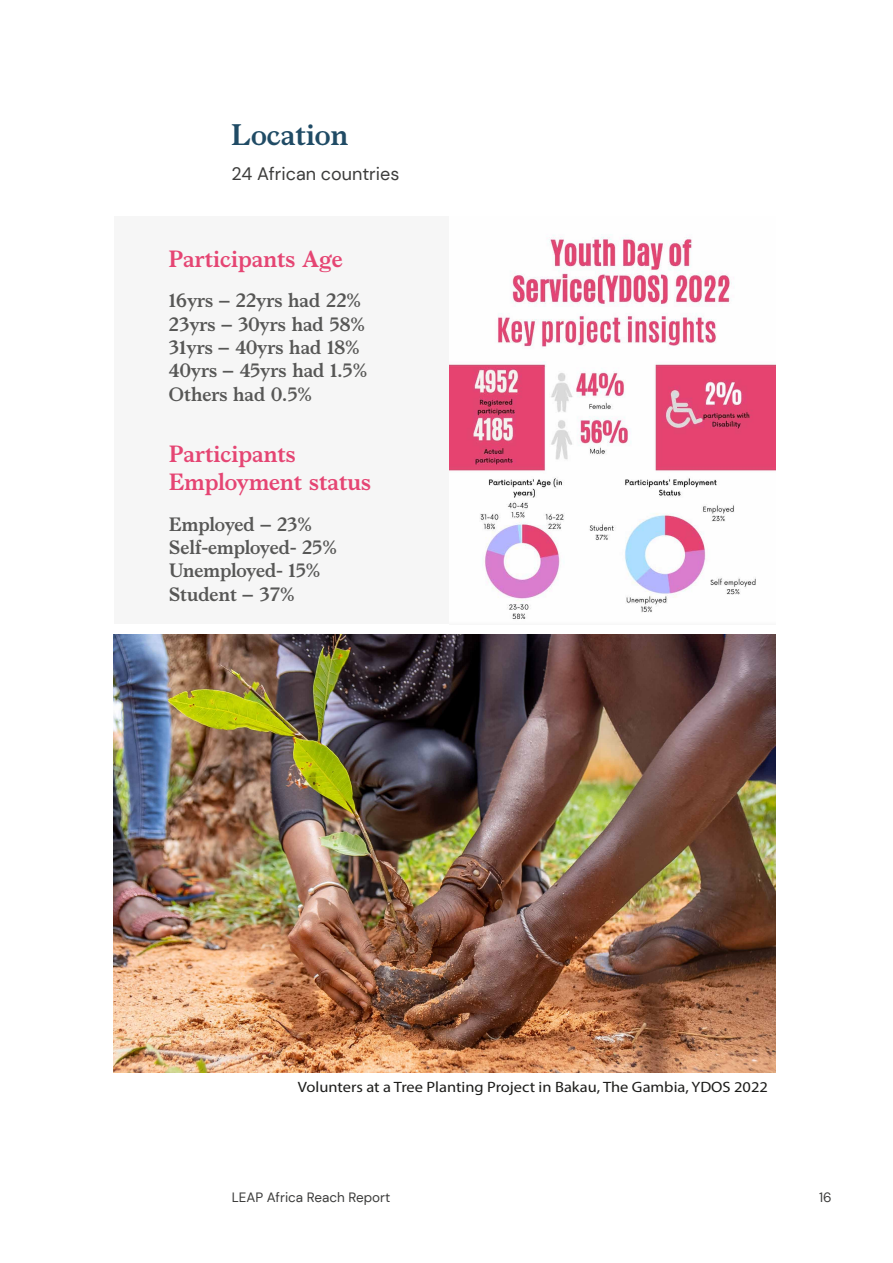
<style>
.page{position:relative;width:893px;height:1263px;background:#fff}
.page>*{position:absolute;margin:0;border:0;box-sizing:border-box;transform-origin:0 0}
.t1{font:700 30px "Bower";color:#204b65}
.t2{font:700 23.7px/28.5px "Bower";color:#e54573}
.t3{font:700 19.5px/23.4px "Bower";color:#575756}
.t4{font:18px "DM Sans";color:#3c3c3b}
.t5{font:15px "Myriad Pro";color:#1d1d1b;scale:1.1 1}
.t6{font:13.5px "DM Sans";color:#3c3c3b}
</style>
<div class="page">
<img style="left:113px;top:634px;width:663px;height:438px">
<div style="left:114px;top:216px;width:395px;height:408px;background:#f6f6f6"></div>
<img style="left:450px;top:234px;width:326px;height:385px">
<h1 class="t1" style="left:232px;top:112px;width:118px">Location</h1>
<p class="t4" style="left:232px;top:162px;width:169px">24 African countries</p>
<p class="t2" style="left:169px;top:243px;width:176px">Participants Age</p>
<p class="t3" style="left:169px;top:287px;width:200px">16yrs – 22yrs had 22%<br>23yrs – 30yrs had 58%<br>31yrs – 40yrs had 18%<br>40yrs – 45yrs had 1.5%<br>Others had 0.5%</p>
<p class="t2" style="left:169px;top:437px;width:203px">Participants<br>Employment status</p>
<p class="t3" style="left:169px;top:511px;width:169px">Employed – 23%<br>Self-employed- 25%<br>Unemployed- 15%<br>Student – 37%</p>
<p class="t5" style="left:298px;top:1077px;width:429px">Volunters at a Tree Planting Project in Bakau, The Gambia, YDOS 2022</p>
<p class="t6" style="left:232px;top:1189px;width:160px">LEAP Africa Reach Report</p>
<p class="t6" style="left:819px;top:1189px;width:14px">16</p>
</div>
